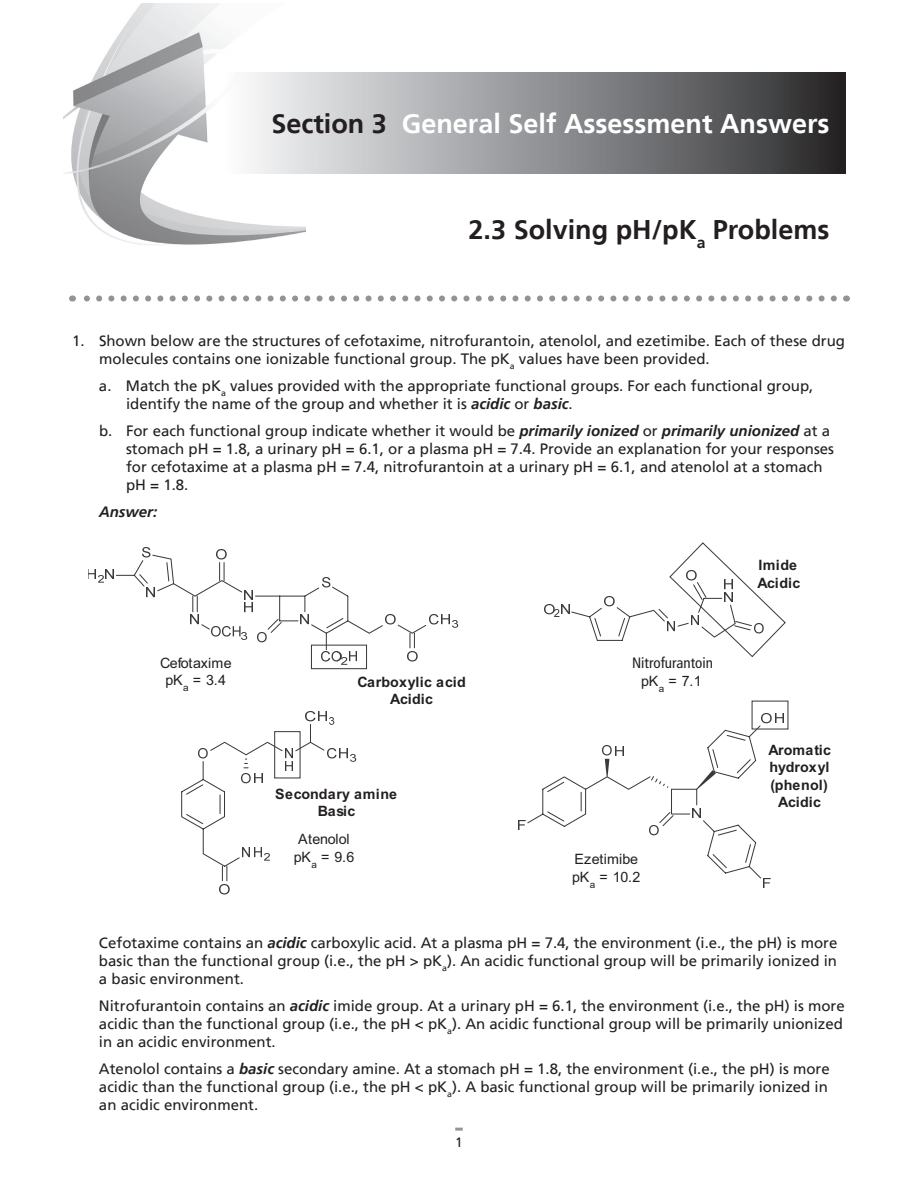
<style>
.page{position:relative;width:918px;height:1188px;background:#fff}
.page>*{position:absolute;margin:0;border:0;box-sizing:border-box;transform-origin:0 0}
.t1{font:700 27px "Frutiger LT";color:#fff}
.t2{font:700 27px "Frutiger LT";color:#231f20}
.t3{font:15px/18px "Frutiger LT";color:#231f20}
.t4{font:condensed 15px "Frutiger LT";color:#231f20}
.t5{font:italic 700 15px "Frutiger LT";color:#231f20}
.t6{font:14.55px "Arial";color:#231f20}
.t7{font:700 14.55px "Arial";color:#231f20}
.t8{font:700 14.25px/17.5px "Arial";color:#231f20;text-align:center}
.t9{font:14.25px/17.5px "Arial";letter-spacing:-.015em;color:#231f20;text-align:center}
.t10{font:14.25px/17.5px "Arial";letter-spacing:.005em;color:#231f20}
.t11{font:700 14.25px/17.5px "Arial";letter-spacing:.03em;color:#231f20}
.t12{font:13.95px "Arial";color:#231f20}
.t13{font:13.5px "Frutiger LT";color:#231f20}
.s1{color:#231f20}
.s2{font-weight:700;font-style:italic}
</style>
<div class="page">
<svg style="left:306px;top:72px;width:540px;height:101px;background:#858588"></svg>
<svg style="left:455px;top:1128px;width:8px;height:3px"></svg>
<img style="left:63px;top:4px;width:243px;height:241px">
<svg style="left:72px;top:296px;width:762px;height:6px"></svg>
<svg style="left:669px;top:542px;width:117px;height:103px"></svg>
<img style="left:687px;top:571px;width:9px;height:10px">
<img style="left:762px;top:624px;width:2px;height:23px">
<img style="left:220px;top:885px;width:9px;height:10px">
<img style="left:764px;top:878px;width:7px;height:10px">
<img style="left:217px;top:550px;width:10px;height:4px">
<img style="left:106px;top:569px;width:7px;height:10px">
<img style="left:88px;top:569px;width:8px;height:10px">
<img style="left:99px;top:575px;width:5px;height:8px">
<img style="left:143px;top:548px;width:8px;height:6px">
<svg style="left:181px;top:581px;width:581px;height:301px"></svg>
<img style="left:322px;top:652px;width:19px;height:48px">
<img style="left:342px;top:657px;width:5px;height:43px">
<img style="left:349px;top:652px;width:8px;height:48px">
<img style="left:212px;top:651px;width:29px;height:7px">
<img style="left:242px;top:651px;width:5px;height:29px">
<svg style="left:116px;top:554px;width:311px;height:97px"></svg>
<svg style="left:274px;top:700px;width:515px;height:90px"></svg>
<div style="left:625px;top:654px;width:98px;height:18px;background:#fff"></div>
<h1 class="t1" style="left:271px;top:108px;width:560px"><span class="s1">Section 3</span> General Self Assessment Answers</h1>
<h1 class="t2" style="left:469px;top:213px;width:362px">2.3 Solving pH/pK<sub>a</sub> Problems</h1>
<p class="t3" style="left:99px;top:332px;width:748px;text-indent:-27px">1. Shown below are the structures of cefotaxime, nitrofurantoin, atenolol, and ezetimibe. Each of these drug molecules contains one ionizable functional group. The pK<sub>a</sub> values have been provided.</p>
<p class="t3" style="left:126px;top:377px;width:689px;text-indent:-27px">a. Match the pK<sub>a</sub> values provided with the appropriate functional groups. For each functional group, identify the name of the group and whether it is <span class="s2">acidic</span> or <span class="s2">basic</span>.</p>
<p class="t3" style="left:126px;top:422px;width:710px;text-indent:-27px">b. For each functional group indicate whether it would be <span class="s2">primarily ionized</span> or <span class="s2">primarily unionized</span> at a stomach pH = 1.8, a urinary pH = 6.1, or a plasma pH = 7.4. Provide an explanation for your responses for cefotaxime at a plasma pH = 7.4, nitrofurantoin at a urinary pH = 6.1, and atenolol at a stomach pH = 1.8.</p>
<p class="t5" style="left:99px;top:503px;width:60px">Answer:</p>
<p class="t7" style="left:80px;top:331px;width:69px">Chapter 3</p>
<p class="t6" style="left:80px;top:439px;width:567px">molecules contains one ionizable functional group. The pK<sub>a</sub> values have been provided.</p>
<p class="t4" style="left:632px;top:654px;width:82px">Nitrofurantoin</p>
<p class="t9" style="left:160px;top:654px;width:73px">Cefotaxime pK<sub>a</sub> = 3.4</p>
<p class="t9" style="left:630px;top:655px;width:85px">Nitrofurantion pK<sub>a</sub> = 7.1</p>
<p class="t8" style="left:357px;top:673px;width:110px">Carboxylic acid<br>Acidic</p>
<p class="t8" style="left:275px;top:785px;width:123px">Secondary amine<br>Basic</p>
<p class="t9" style="left:294px;top:831px;width:62px">Atenolol pK<sub>a</sub> = 9.6</p>
<p class="t10" style="left:572px;top:851px;width:70px">Ezetimibe pK<sub>a</sub> = 10.2</p>
<p class="t11" style="left:757px;top:557px;width:44px">Imide<br>Acidic</p>
<p class="t8" style="left:768px;top:742px;width:64px">Aromatic hydroxyl (phenol)<br>Acidic</p>
<p class="t3" style="left:99px;top:933px;width:740px;text-align:justify">Cefotaxime contains an <span class="s2">acidic</span> carboxylic acid. At a plasma pH = 7.4, the environment (i.e., the pH) is more basic than the functional group (i.e., the pH &gt; pK<sub>a</sub>). An acidic functional group will be primarily ionized in a basic environment.</p>
<p class="t3" style="left:99px;top:996px;width:747px">Nitrofurantoin contains an <span class="s2">acidic</span> imide group. At a urinary pH = 6.1, the environment (i.e., the pH) is more acidic than the functional group (i.e., the pH &lt; pK<sub>a</sub>). An acidic functional group will be primarily unionized in an acidic environment.</p>
<p class="t3" style="left:99px;top:1059px;width:732px">Atenolol contains a <span class="s2">basic</span> secondary amine. At a stomach pH = 1.8, the environment (i.e., the pH) is more acidic than the functional group (i.e., the pH &lt; pK<sub>a</sub>). A basic functional group will be primarily ionized in an acidic environment.</p>
<p class="t6" style="left:80px;top:1004px;width:299px">The pK<sub>a</sub> values for natamycin are 4.6 and 8.4.</p>
<p class="t12" style="left:421px;top:1076px;width:12px">O</p>
<p class="t12" style="left:508px;top:1075px;width:25px">OH</p>
<p class="t12" style="left:313px;top:1088px;width:12px">O</p>
<p class="t12" style="left:573px;top:1088px;width:25px">OH</p>
<p class="t13" style="left:455px;top:1135px;width:9px">1</p>
</div>
